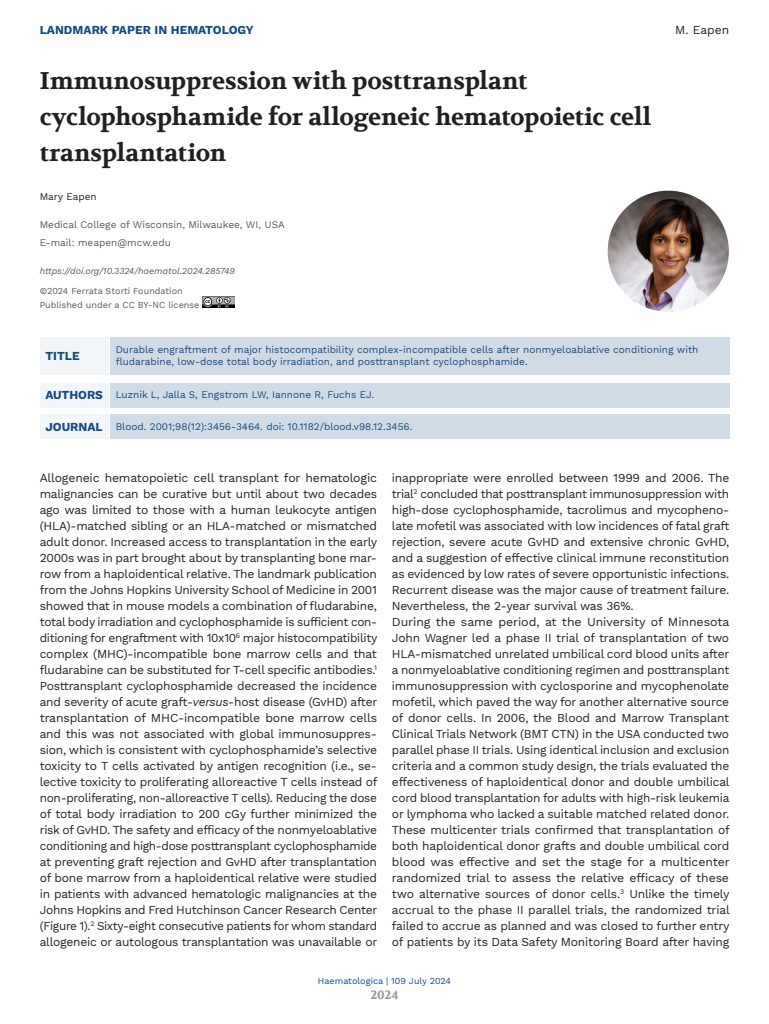
<style>
.page{position:relative;width:769px;height:1024px;background:#fff}
.page>*{position:absolute;margin:0;border:0;box-sizing:border-box;transform-origin:0 0}
.TITOLO_Articolo{font:700 24px/36px "Volkhov";letter-spacing:-.01em;color:#231f20}
.TESTO{font:12px/16px "Work Sans";letter-spacing:-.02em;color:#231f20;text-align:justify}
.t1{font:700 12px "Work Sans";color:#134a80}
.t2{font:700 12px "Volkhov";color:#939598}
.t3{font:10px/12px "Work Sans";color:#134a80}
.t4{font:10px "Work Sans";color:#57585a}
.t5{font:10px "Work Sans";color:#231f20}
.t6{font:9px "Work Sans";color:#57585a}
.t7{font:italic 9px "Work Sans";color:#57585a}
.t8{font:9px "Work Sans";color:#134a80}
.s1{font-style:italic}
</style>
<div class="page">
<img style="left:607px;top:191px;width:121px;height:121px;border-radius:61px">
<div style="left:40px;top:337px;width:69px;height:37px;background:#f3f6f9"></div>
<div style="left:110px;top:337px;width:619px;height:37px;background:#d0dbe6"></div>
<div style="left:110px;top:383px;width:619px;height:24px;background:#d0dbe6"></div>
<div style="left:110px;top:414px;width:619px;height:25px;background:#d0dbe6"></div>
<div style="left:40px;top:383px;width:69px;height:24px;background:#f3f6f9"></div>
<div style="left:40px;top:414px;width:69px;height:25px;background:#f3f6f9"></div>
<img style="left:202px;top:296px;width:33px;height:12px">
<p class="t1" style="left:40px;top:23px;width:215px">LANDMARK PAPER IN HEMATOLOGY</p>
<p class="TESTO" style="left:675px;top:22px;width:55px">M. Eapen</p>
<p class="TITOLO_Articolo" style="left:40px;top:63px;width:613px">Immunosuppression with posttransplant cyclophosphamide for allogeneic hematopoietic cell transplantation</p>
<p class="t5" style="left:40px;top:191px;width:59px">Mary Eapen</p>
<p class="t4" style="left:40px;top:219px;width:246px">Medical College of Wisconsin, Milwaukee, WI, USA</p>
<p class="t4" style="left:40px;top:237px;width:133px">E-mail: meapen@mcw.edu</p>
<p class="t7" style="left:40px;top:264px;width:197px">https://doi.org/10.3324/haematol.2024.285749</p>
<p class="t6" style="left:40px;top:285px;width:144px">©2024 Ferrata Storti Foundation</p>
<p class="t6" style="left:40px;top:299px;width:161px">Published under a CC BY-NC license</p>
<p class="t1" style="left:45px;top:349px;width:36px">TITLE</p>
<p class="t3" style="left:116px;top:344px;width:584px">Durable engraftment of major histocompatibility complex-incompatible cells after nonmyeloablative conditioning with fludarabine, low-dose total body irradiation, and posttransplant cyclophosphamide.</p>
<p class="t3" style="left:116px;top:389px;width:260px">Luznik L, Jalla S, Engstrom LW, Iannone R, Fuchs EJ.</p>
<p class="t3" style="left:116px;top:421px;width:298px">Blood. 2001;98(12):3456-3464. doi: 10.1182/blood.v98.12.3456.</p>
<p class="t1" style="left:45px;top:388px;width:59px">AUTHORS</p>
<p class="t1" style="left:45px;top:420px;width:59px">JOURNAL</p>
<p class="TESTO" style="left:40px;top:470px;width:339px">Allogeneic hematopoietic cell transplant for hematologic malignancies can be curative but until about two decades ago was limited to those with a human leukocyte antigen (HLA)-matched sibling or an HLA-matched or mismatched adult donor. Increased access to transplantation in the early 2000s was in part brought about by transplanting bone mar&shy;row from a haploidentical relative. The landmark publication from the Johns Hopkins University School of Medicine in 2001 showed that in mouse models a combination of fludarabine, total body irradiation and cyclophosphamide is sufficient con&shy;ditioning for engraftment with 10x10<sup>6</sup> major histocompatibility complex (MHC)-incompatible bone marrow cells and that fludarabine can be substituted for T-cell specific antibodies.<sup>1<br></sup>Posttransplant cyclophosphamide decreased the incidence and severity of acute graft-<span class="s1">versus</span>-host disease (GvHD) after transplantation of MHC-incompatible bone marrow cells and this was not associated with global immunosuppres&shy;sion, which is consistent with cyclophosphamide’s selective toxicity to T cells activated by antigen recognition (i.e., se&shy;lective toxicity to proliferating alloreactive T cells instead of non-proliferating, non-alloreactive T cells). Reducing the dose of total body irradiation to 200 cGy further minimized the risk of GvHD. The safety and efficacy of the nonmyeloablative conditioning and high-dose posttransplant cyclophosphamide at preventing graft rejection and GvHD after transplantation of bone marrow from a haploidentical relative were studied in patients with advanced hematologic malignancies at the Johns Hopkins and Fred Hutchinson Cancer Research Center (Figure 1).<sup>2</sup> Sixty-eight consecutive patients for whom standard allogeneic or autologous transplantation was unavailable or</p>
<p class="TESTO" style="left:392px;top:470px;width:339px">inappropriate were enrolled between 1999 and 2006. The trial<sup>2</sup> concluded that posttransplant immunosuppression with high-dose cyclophosphamide, tacrolimus and mycopheno&shy;late mofetil was associated with low incidences of fatal graft rejection, severe acute GvHD and extensive chronic GvHD, and a suggestion of effective clinical immune reconstitution as evidenced by low rates of severe opportunistic infections.<br>Recurrent disease was the major cause of treatment failure.<br>Nevertheless, the 2-year survival was 36%.</p>
<p class="TESTO" style="left:392px;top:614px;width:339px">During the same period, at the University of Minnesota John Wagner led a phase II trial of transplantation of two HLA-mismatched unrelated umbilical cord blood units after a nonmyeloablative conditioning regimen and posttransplant immunosuppression with cyclosporine and mycophenolate mofetil, which paved the way for another alternative source of donor cells. In 2006, the Blood and Marrow Transplant Clinical Trials Network (BMT CTN) in the USA conducted two parallel phase II trials. Using identical inclusion and exclusion criteria and a common study design, the trials evaluated the effectiveness of haploidentical donor and double umbilical cord blood transplantation for adults with high-risk leukemia or lymphoma who lacked a suitable matched related donor.<br>These multicenter trials confirmed that transplantation of both haploidentical donor grafts and double umbilical cord blood was effective and set the stage for a multicenter randomized trial to assess the relative efficacy of these two alternative sources of donor cells.<sup>3</sup> Unlike the timely accrual to the phase II parallel trials, the randomized trial failed to accrue as planned and was closed to further entry of patients by its Data Safety Monitoring Board after having</p>
<p class="t8" style="left:318px;top:975px;width:135px">Haematologica | 109 July 2024</p>
<p class="t2" style="left:370px;top:987px;width:29px">2024</p>
</div>
